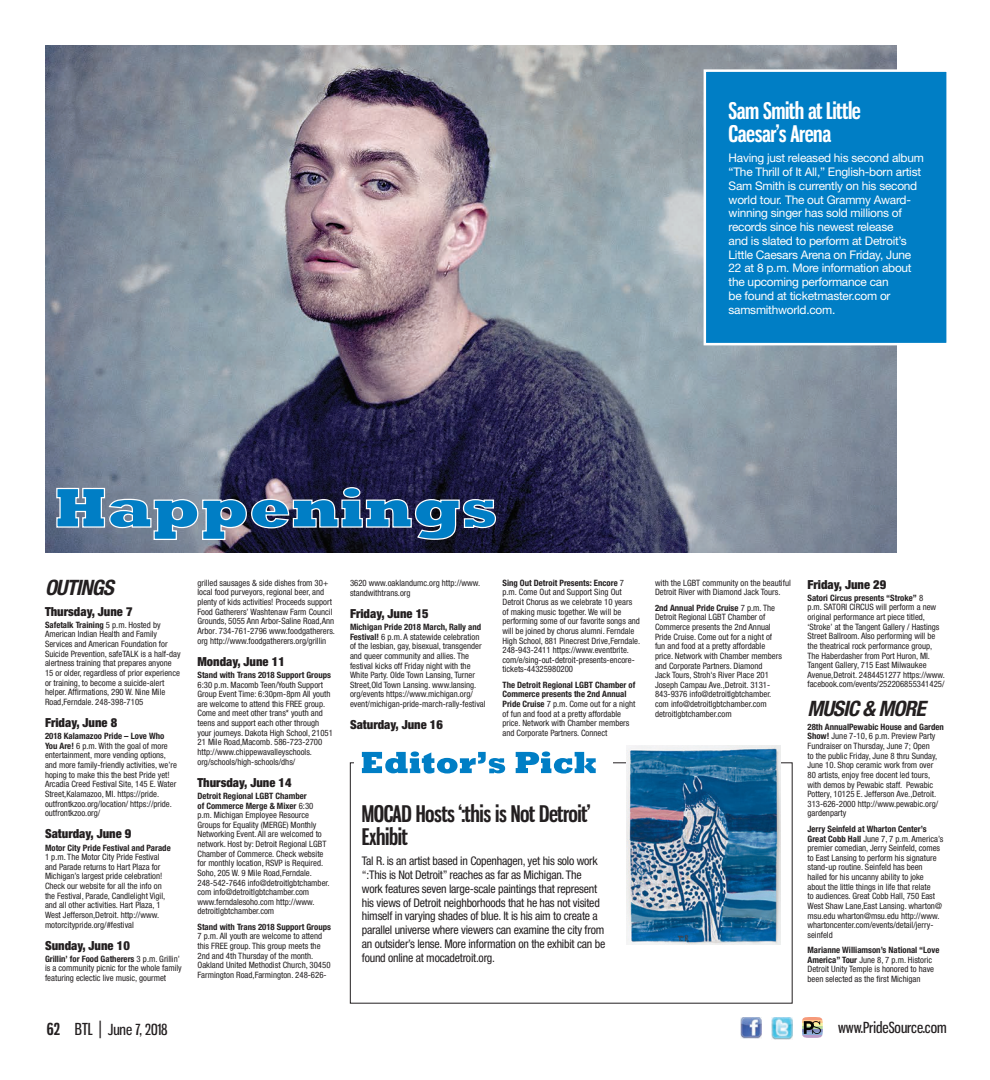
<style>
.page{position:relative;width:990px;height:1080px;background:#fff}
.page>*{position:absolute;margin:0;border:0;box-sizing:border-box;transform-origin:0 0}
.t1{font:700 22.5px/22.5px "Gnuolane Rg";letter-spacing:-.02em;color:#231f20}
.t2{font:700 22.5px/22.5px "Gnuolane Rg";letter-spacing:-.02em;color:#fff}
.Happening_Category{font:italic 700 condensed 21.25px "Helvetica Neue LT Std";letter-spacing:-.04em;color:#231f20}
.t3{font:15px "Gnuolane Rg";color:#231f20}
.Happening_Subcategor{font:900 condensed 12.5px "Helvetica Neue LT Std";color:#231f20}
.Happening_EP_Text{font:condensed 11.88px/13.8px "Helvetica Neue LT Std";letter-spacing:-.02em;color:#231f20}
.Happening_EP_Text-2{font:11.88px/13.8px "Helvetica Neue LT Std";letter-spacing:-.02em;color:#fff}
.Happenings_Text{font:condensed 8.75px/9.6px "Helvetica Neue LT Std";color:#231f20}
.s1{font-weight:700}
.s2{font-weight:700;font-size:16.25px}
.s3{font-size:16.25px}
.s4{font-size:17.5px}
</style>
<div class="page">
<img style="left:771px;top:1017px;width:22px;height:22px">
<img style="left:740px;top:1017px;width:22px;height:22px">
<hr style="left:802px;top:1017px;width:21px;height:3px;background:#f69a7a">
<hr style="left:802px;top:1020px;width:21px;height:3px;background:#fdc88a">
<hr style="left:802px;top:1023px;width:21px;height:3px;background:#f6f3a2">
<hr style="left:802px;top:1026px;width:21px;height:3px;background:#b7d99b">
<hr style="left:802px;top:1029px;width:21px;height:3px;background:#868fc4">
<hr style="left:802px;top:1032px;width:21px;height:3px;background:#8fafd8">
<hr style="left:802px;top:1035px;width:21px;height:3px;background:#bb9cc9">
<svg style="left:804px;top:1021px;width:17px;height:13px"></svg>
<img style="left:45px;top:45px;width:851px;height:508px">
<div style="left:705px;top:71px;width:243px;height:273px;background:#007ec5"></div>
<div style="left:704px;top:69px;width:245px;height:276px;border:2px solid #fff"></div>
<svg style="left:56px;top:486px;width:441px;height:55px;background:#3f6c93"></svg>
<svg style="left:362px;top:751px;width:234px;height:23px"></svg>
<img style="left:627px;top:745px;width:154px;height:200px">
<p class="t2" style="left:729px;top:100px;width:134px">Sam Smith at Little<br>Caesar’s Arena</p>
<p class="Happening_EP_Text-2" style="left:729px;top:151px;width:197px">Having just released his second album “The Thrill of It All,” English-born artist Sam Smith is currently on his second world tour. The out Grammy Award&shy;winning singer has sold millions of records since his newest release<br>and is slated to perform at Detroit’s Little Caesars Arena on Friday, June 22 at 8 p.m. More information about the upcoming performance can<br>be found at ticketmaster.com or samsmithworld.com.</p>
<p class="Happening_Category" style="left:45px;top:574px;width:70px">OUTINGS</p>
<p class="Happening_Subcategor" style="left:45px;top:603px;width:89px">Thursday, June 7</p>
<p class="Happenings_Text" style="left:45px;top:620px;width:137px"><span class="s1">Safetalk Training</span> 5 p.m. Hosted by American Indian Health and Family Services and American Foundation for Suicide Prevention, safeTALK is a half-day alertness training that prepares anyone 15 or older, regardless of prior experience or training, to become a suicide-alert helper. Affirmations, 290 W. Nine Mile Road,Ferndale. 248-398-7105</p>
<p class="Happening_Subcategor" style="left:45px;top:715px;width:74px">Friday, June 8</p>
<p class="Happenings_Text" style="left:45px;top:731px;width:134px"><span class="s1">2018 Kalamazoo Pride – Love Who You Are!</span> 6 p.m. With the goal of more entertainment, more vending options, and more family-friendly activities, we’re hoping to make this the best Pride yet!<br>Arcadia Creed Festival Site, 145 E. Water Street,Kalamazoo, MI. https://pride. outfrontkzoo.org/location/ https://pride. outfrontkzoo.org/</p>
<p class="Happening_Subcategor" style="left:45px;top:826px;width:88px">Saturday, June 9</p>
<p class="Happenings_Text" style="left:45px;top:843px;width:127px"><span class="s1">Motor City Pride Festival and Parade </span>1 p.m. The Motor City Pride Festival and Parade returns to Hart Plaza for Michigan’s largest pride celebration!<br>Check our website for all the info on the Festival, Parade, Candlelight Vigil, and all other activities. Hart Plaza, 1<br>West Jefferson,Detroit. http://www. motorcitypride.org/#festival</p>
<p class="Happening_Subcategor" style="left:45px;top:937px;width:86px">Sunday, June 10</p>
<p class="Happenings_Text" style="left:45px;top:954px;width:138px"><span class="s1">Grillin’ for Food Gatherers</span> 3 p.m. Grillin’ is a community picnic for the whole family featuring eclectic live music, gourmet</p>
<p class="Happenings_Text" style="left:198px;top:578px;width:139px">grilled sausages &amp; side dishes from 30+ local food purveyors, regional beer, and plenty of kids activities! Proceeds support Food Gatherers’ Washtenaw Farm Council Grounds, 5055 Ann Arbor-Saline Road,Ann Arbor. 734-761-2796 www.foodgatherers. org http://www.foodgatherers.org/grillin</p>
<p class="Happening_Subcategor" style="left:198px;top:653px;width:89px">Monday, June 11</p>
<p class="Happenings_Text" style="left:198px;top:670px;width:137px"><span class="s1">Stand with Trans 2018 Support Groups </span>6:30 p.m. Macomb Teen/Youth Support Group Event Time: 6:30pm-8pm All youth are welcome to attend this FREE group.<br>Come and meet other trans* youth and teens and support each other through your journeys. Dakota High School, 21051<br>21 Mile Road,Macomb. 586-723-2700 http://www.chippewavalleyschools. org/schools/high-schools/dhs/</p>
<p class="Happening_Subcategor" style="left:198px;top:774px;width:96px">Thursday, June 14</p>
<p class="Happenings_Text" style="left:198px;top:791px;width:134px"><span class="s1">Detroit Regional LGBT Chamber<br>of Commerce Merge &amp; Mixer</span> 6:30 p.m. Michigan Employee Resource Groups for Equality (MERGE) Monthly Networking Event. All are welcomed to network. Host by: Detroit Regional LGBT Chamber of Commerce. Check website for monthly location, RSVP is Required.<br>Soho, 205 W. 9 Mile Road,Ferndale.<br>248-542-7646 info@detroitlgbtchamber. com info@detroitlgbtchamber.com www.ferndalesoho.com http://www. detroitlgbtchamber.com</p>
<p class="Happenings_Text" style="left:198px;top:922px;width:135px"><span class="s1">Stand with Trans 2018 Support Groups </span>7 p.m. All youth are welcome to attend this FREE group. This group meets the 2nd and 4th Thursday of the month.<br>Oakland United Methodist Church, 30450<br>Farmington Road,Farmington. 248-626-</p>
<p class="Happenings_Text" style="left:350px;top:578px;width:132px">3620 www.oaklandumc.org http://www. standwithtrans.org</p>
<p class="Happening_Subcategor" style="left:350px;top:606px;width:80px">Friday, June 15</p>
<p class="Happenings_Text" style="left:350px;top:622px;width:137px"><span class="s1">Michigan Pride 2018 March, Rally and Festival!</span> 6 p.m. A statewide celebration of the lesbian, gay, bisexual, transgender and queer community and allies. The festival kicks off Friday night with the White Party. Olde Town Lansing, Turner Street,Old Town Lansing. www.lansing. org/events https://www.michigan.org/ event/michigan-pride-march-rally-festival</p>
<p class="Happening_Subcategor" style="left:350px;top:717px;width:94px">Saturday, June 16</p>
<p class="Happenings_Text" style="left:502px;top:578px;width:139px"><span class="s1">Sing Out Detroit Presents: Encore</span> 7 p.m. Come Out and Support Sing Out Detroit Chorus as we celebrate 10 years of making music together. We will be performing some of our favorite songs and will be joined by chorus alumni. Ferndale High School, 881 Pinecrest Drive,Ferndale.<br>248-943-2411 https://www.eventbrite. com/e/sing-out-detroit-presents-encore&shy;tickets-44325980200</p>
<p class="Happenings_Text" style="left:503px;top:680px;width:134px"><span class="s1">The Detroit Regional LGBT Chamber of Commerce presents the 2nd Annual Pride Cruise</span> 7 p.m. Come out for a night of fun and food at a pretty affordable price. Network with Chamber members and Corporate Partners. Connect</p>
<p class="Happenings_Text" style="left:655px;top:578px;width:137px">with the LGBT community on the beautiful<br>Detroit River with Diamond Jack Tours.</p>
<p class="Happenings_Text" style="left:655px;top:603px;width:128px"><span class="s1">2nd Annual Pride Cruise</span> 7 p.m. The Detroit Regional LGBT Chamber of Commerce presents the 2nd Annual Pride Cruise. Come out for a night of fun and food at a pretty affordable price. Network with Chamber members and Corporate Partners. Diamond<br>Jack Tours, Stroh's River Place 201<br>Joseph Campau Ave.,Detroit. 3131- 843-9376 info@detroitlgbtchamber. com info@detroitlgbtchamber.com detroitlgbtchamber.com</p>
<p class="t1" style="left:362px;top:803px;width:230px">MOCAD Hosts ‘:this is Not Detroit’<br>Exhibit</p>
<p class="Happening_EP_Text" style="left:362px;top:854px;width:245px">Tal R. is an artist based in Copenhagen, yet his solo work “:This is Not Detroit” reaches as far as Michigan. The work features seven large-scale paintings that represent his views of Detroit neighborhoods that he has not visited himself in varying shades of blue. It is his aim to create a parallel universe where viewers can examine the city from an outsider’s lense. More information on the exhibit can be found online at mocadetroit.org.</p>
<p class="Happening_Subcategor" style="left:808px;top:576px;width:80px">Friday, June 29</p>
<p class="Happenings_Text" style="left:808px;top:593px;width:139px"><span class="s1">Satori Circus presents “Stroke”</span> 8<br>p.m. SATORI CIRCUS will perform a new original performance art piece titled, ‘Stroke’ at the Tangent Gallery / Hastings Street Ballroom. Also performing will be the theatrical rock performance group, The Haberdasher from Port Huron, MI.<br>Tangent Gallery, 715 East Milwaukee Avenue,Detroit. 2484451277 https://www. facebook.com/events/252206855341425/</p>
<p class="Happening_Category" style="left:808px;top:695px;width:120px">MUSIC &amp; MORE</p>
<p class="Happenings_Text" style="left:808px;top:722px;width:138px"><span class="s1">28th AnnualPewabic House and Garden Show!</span> June 7-10, 6 p.m. Preview Party Fundraiser on Thursday, June 7; Open<br>to the public Friday, June 8 thru Sunday, June 10. Shop ceramic work from over<br>80 artists, enjoy free docent led tours, with demos by Pewabic staff. Pewabic Pottery, 10125 E. Jefferson Ave.,Detroit.<br>313-626-2000 http://www.pewabic.org/ gardenparty</p>
<p class="Happenings_Text" style="left:808px;top:824px;width:137px"><span class="s1">Jerry Seinfeld at Wharton Center’s Great Cobb Hall</span> June 7, 7 p.m. America’s premier comedian, Jerry Seinfeld, comes to East Lansing to perform his signature stand-up routine. Seinfeld has been hailed for his uncanny ability to joke about the little things in life that relate<br>to audiences. Great Cobb Hall, 750 East West Shaw Lane,East Lansing. wharton@ msu.edu wharton@msu.edu http://www. whartoncenter.com/events/detail/jerry&shy;seinfeld</p>
<p class="Happenings_Text" style="left:808px;top:945px;width:134px"><span class="s1">Marianne Williamson’s National “Love America” Tour</span> June 8, 7 p.m. Historic Detroit Unity Temple is honored to have been selected as the first Michigan</p>
<h3 class="t3" style="left:47px;top:1021px;width:122px"><span class="s2">62</span> <span class="s3">BTL</span> <span class="s4">|</span> June 7, 2018</h3>
<h3 class="t3" style="left:838px;top:1019px;width:110px">www.PrideSource.com</h3>
</div>
